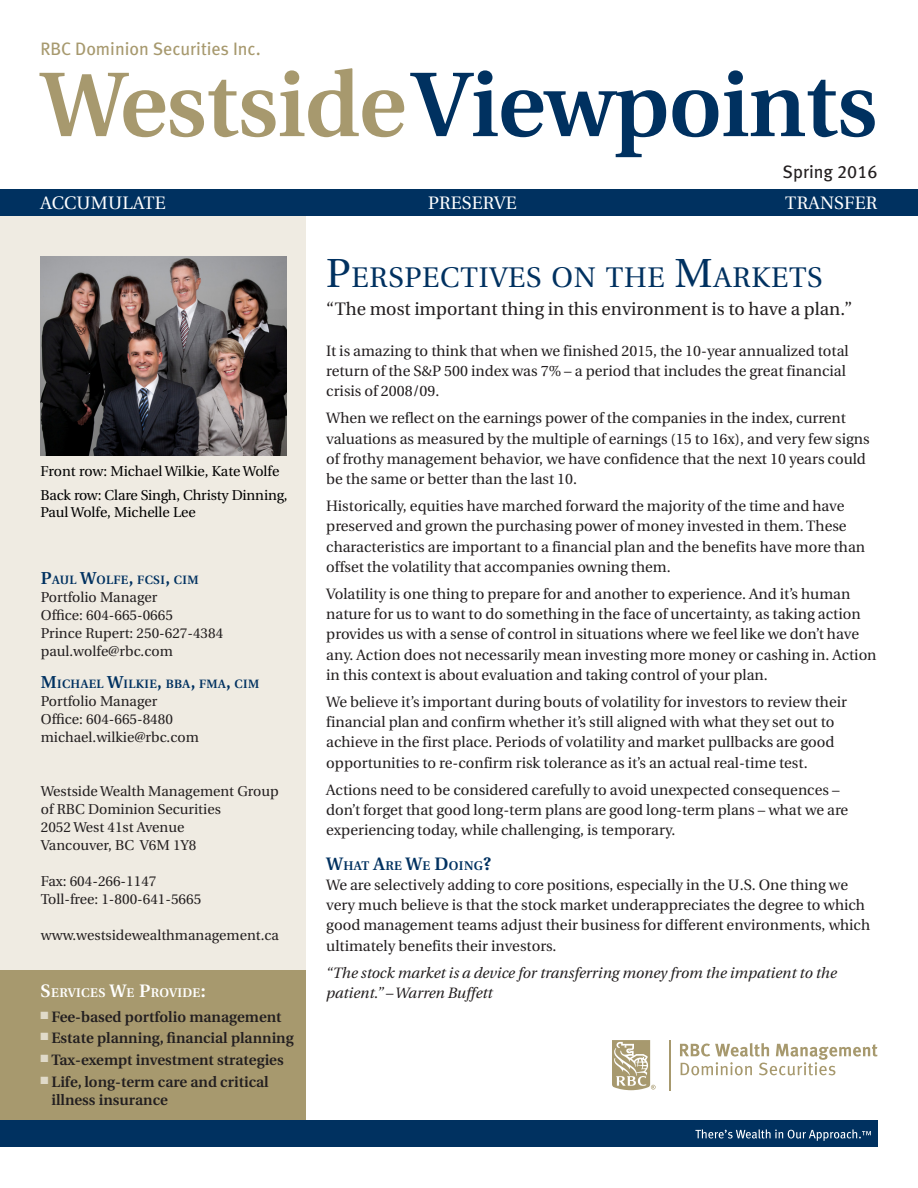
<style>
.page{position:relative;width:918px;height:1188px;background:#fff}
.page>*{position:absolute;margin:0;border:0;box-sizing:border-box;transform-origin:0 0}
.Masthead_Title{font:600 91.5px "Utopia";letter-spacing:-.01em;color:#003160}
.Body{font:28.35px "Utopia";letter-spacing:.03em;color:#003160}
.Body-2{font:18px "Utopia";color:#231f20}
.RBC_DS_Inc{font:18px "Utopia";letter-spacing:.01em;color:#fff}
.t1{font:18px "Meta Book LF";color:#a7996e}
.t2{font:18px "Meta Book LF";color:#231f20}
.Body-3{font:15px/20.2px "Utopia";color:#231f20}
.t3{font:600 15px/18px "Utopia";color:#231f20}
.Body-4{font:italic 15px/20.2px "Utopia";color:#231f20}
.Contact{font:14.25px/18px "Utopia";color:#231f20}
.t4{font:14.25px/17.1px "Utopia";letter-spacing:-.01em;color:#000}
.t5{font:600 12.6px "Utopia";letter-spacing:.03em;color:#fff}
.Subhead{font:600 12.6px "Utopia";letter-spacing:.03em;color:#003160}
.name{font:600 12.15px "Utopia";letter-spacing:.03em;color:#003160}
.s1{color:#a7996e}
.s2{font-size:17.25px}
.s3{font-size:18px}
.s4{font-size:40.5px}
</style>
<div class="page">
<div style="left:0;top:208px;width:306px;height:778px;background:#efebe2"></div>
<div style="left:0;top:970px;width:306px;height:160px;background:#a7996e"></div>
<div style="left:0;top:189px;width:918px;height:27px;background:#003160"></div>
<div style="left:0;top:1120px;width:878px;height:28px;background:#003160"></div>
<svg style="left:612px;top:1040px;width:44px;height:50px"></svg>
<hr style="left:669px;top:1040px;width:1px;height:50px;background:#a7996e">
<svg style="left:680px;top:1043px;width:198px;height:32px"></svg>
<svg style="left:695px;top:1129px;width:176px;height:12px"></svg>
<img style="left:40px;top:256px;width:247px;height:199px">
<p class="t1" style="left:40px;top:38px;width:222px">RBC Dominion Securities Inc.</p>
<p class="Masthead_Title" style="left:40px;top:53px;width:839px"><span class="s1">Westside</span> Viewpoints</p>
<p class="RBC_DS_Inc" style="left:40px;top:193px;width:127px">ACCUMULATE</p>
<p class="RBC_DS_Inc" style="left:428px;top:193px;width:90px">PRESERVE</p>
<p class="RBC_DS_Inc" style="left:785px;top:193px;width:94px">TRANSFER</p>
<p class="t2" style="left:783px;top:162px;width:96px">Spring 2016</p>
<p class="t4" style="left:40px;top:463px;width:240px">Front row: Michael Wilkie, Kate Wolfe</p>
<p class="t4" style="left:40px;top:487px;width:249px">Back row: Clare Singh, Christy Dinning,<br>Paul Wolfe, Michelle Lee</p>
<p class="name" style="left:41px;top:573px;width:159px"><span class="s2">P</span>AUL <span class="s2">W</span>OLFE<span class="s2">,</span> FCSI<span class="s2">,</span> CIM</p>
<p class="Contact" style="left:41px;top:589px;width:184px">Portfolio Manager<br>Office: 604-665-0665<br>Prince Rupert: 250-627-4384 paul.wolfe@rbc.com</p>
<p class="name" style="left:41px;top:677px;width:220px"><span class="s2">M</span>ICHAEL <span class="s2">W</span>ILKIE<span class="s2">,</span> BBA<span class="s2">,</span> FMA<span class="s2">,</span> CIM</p>
<p class="Contact" style="left:41px;top:692px;width:160px">Portfolio Manager<br>Office: 604-665-8480 michael.wilkie@rbc.com</p>
<p class="Contact" style="left:41px;top:782px;width:239px">Westside Wealth Management Group of RBC Dominion Securities<br>2052 West 41st Avenue<br>Vancouver, BC V6M 1Y8</p>
<p class="Contact" style="left:41px;top:872px;width:162px">Fax: 604-266-1147<br>Toll-free: 1-800-641-5665</p>
<p class="Contact" style="left:41px;top:926px;width:240px">www.westsidewealthmanagement.ca</p>
<p class="t5" style="left:40px;top:985px;width:167px"><span class="s3">S</span>ERVICES <span class="s3">W</span>E <span class="s3">P</span>ROVIDE<span class="s3">:</span></p>
<p class="t3" style="left:40px;top:1008px;width:243px"><sup>■</sup> Fee-based portfolio management</p>
<p class="t3" style="left:40px;top:1029px;width:255px"><sup>■</sup> Estate planning, financial planning</p>
<p class="t3" style="left:40px;top:1051px;width:245px"><sup>■</sup> Tax-exempt investment strategies</p>
<p class="t3" style="left:51px;top:1073px;width:219px;text-indent:-11px"><sup>■</sup> Life, long-term care and critical illness insurance</p>
<p class="Body" style="left:326px;top:262px;width:498px"><span class="s4">P</span>ERSPECTIVES ON THE <span class="s4">M</span>ARKETS</p>
<p class="Body-2" style="left:326px;top:299px;width:528px">“The most important thing in this environment is to have a plan.”</p>
<p class="Body-3" style="left:326px;top:341px;width:524px">It is amazing to think that when we finished 2015, the 10-year annualized total return of the S&amp;P 500 index was 7% – a period that includes the great financial crisis of 2008/09.</p>
<p class="Body-3" style="left:326px;top:408px;width:545px">When we reflect on the earnings power of the companies in the index, current valuations as measured by the multiple of earnings (15 to 16x), and very few signs of frothy management behavior, we have confidence that the next 10 years could be the same or better than the last 10.</p>
<p class="Body-3" style="left:326px;top:496px;width:540px">Historically, equities have marched forward the majority of the time and have preserved and grown the purchasing power of money invested in them. These characteristics are important to a financial plan and the benefits have more than offset the volatility that accompanies owning them.</p>
<p class="Body-3" style="left:326px;top:584px;width:552px">Volatility is one thing to prepare for and another to experience. And it’s human nature for us to want to do something in the face of uncertainty, as taking action provides us with a sense of control in situations where we feel like we don’t have any. Action does not necessarily mean investing more money or cashing in. Action in this context is about evaluation and taking control of your plan.</p>
<p class="Body-3" style="left:326px;top:692px;width:522px">We believe it’s important during bouts of volatility for investors to review their financial plan and confirm whether it’s still aligned with what they set out to achieve in the first place. Periods of volatility and market pullbacks are good opportunities to re-confirm risk tolerance as it’s an actual real-time test.</p>
<p class="Body-3" style="left:326px;top:780px;width:524px">Actions need to be considered carefully to avoid unexpected consequences – don’t forget that good long-term plans are good long-term plans – what we are experiencing today, while challenging, is temporary.</p>
<p class="Subhead" style="left:326px;top:858px;width:166px"><span class="s3">W</span>HAT <span class="s3">A</span>RE <span class="s3">W</span>E <span class="s3">D</span>OING<span class="s3">?</span></p>
<p class="Body-3" style="left:326px;top:875px;width:545px">We are selectively adding to core positions, especially in the U.S. One thing we very much believe is that the stock market underappreciates the degree to which good management teams adjust their business for different environments, which ultimately benefits their investors.</p>
<p class="Body-4" style="left:326px;top:963px;width:512px">“The stock market is a device for transferring money from the impatient to the patient.” – Warren Buffett</p>
</div>
